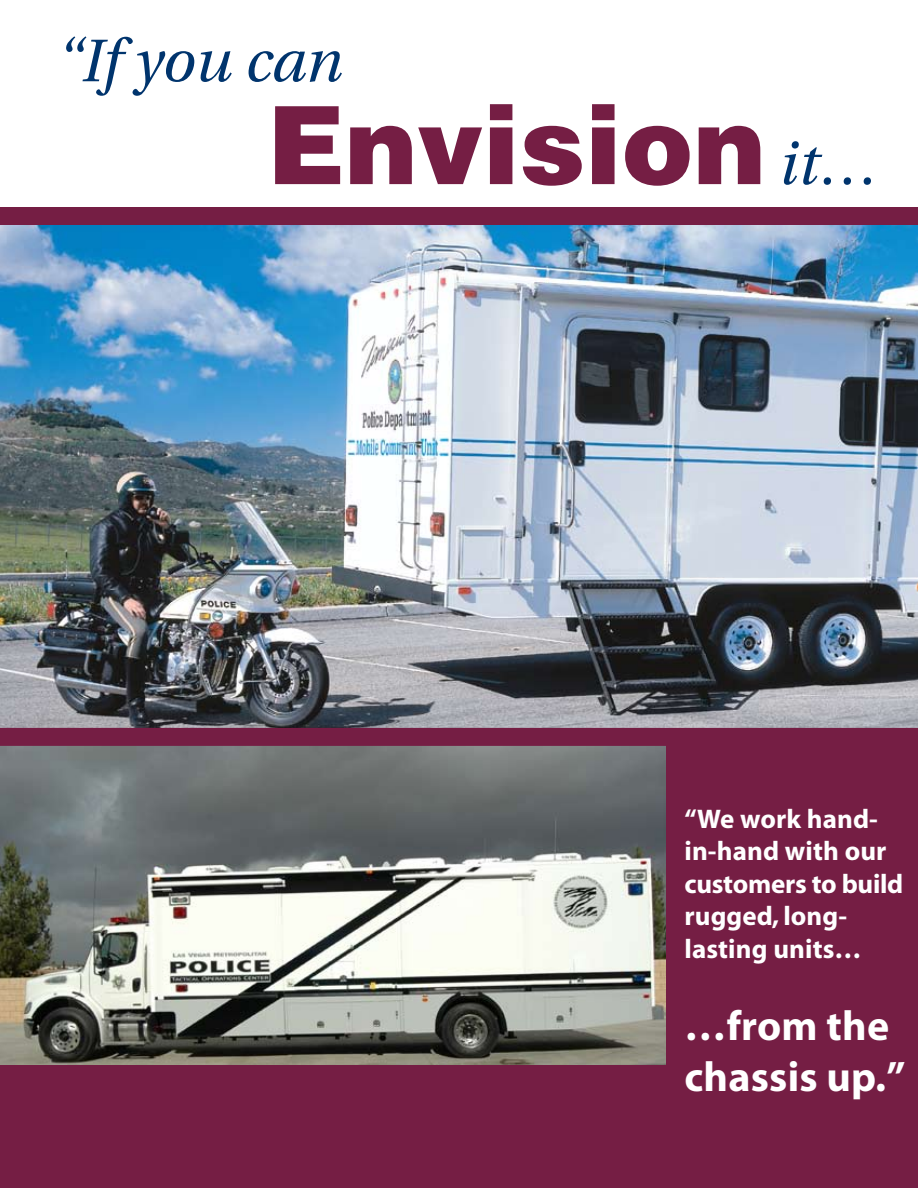
<style>
.page{position:relative;width:918px;height:1188px;background:#fff}
.page>*{position:absolute;margin:0;border:0;box-sizing:border-box;transform-origin:0 0}
.t1{font:900 108.15px "Helvetica";color:#751e44}
.t2{font:italic 60px "Utopia";color:#00346d}
.t3{font:700 42px/50.4px "Myriad";letter-spacing:.005em;color:#fff}
.t4{font:700 27px/32.4px "Myriad";letter-spacing:.005em;color:#fff}
.s1{font-family:"Utopia";font-weight:400;font-style:italic;font-size:60px;color:#00346d}
</style>
<div class="page">
<img style="left:0;top:746px;width:666px;height:319px">
<div style="left:666px;top:739px;width:252px;height:449px;background:#751e44"></div>
<img style="left:0;top:225px;width:918px;height:503px">
<div style="left:0;top:728px;width:918px;height:18px;background:#751e44"></div>
<div style="left:0;top:207px;width:918px;height:18px;background:#751e44"></div>
<div style="left:0;top:1065px;width:667px;height:123px;background:#751e44"></div>
<h2 class="t2" style="left:58px;top:28px;width:286px">“If you can</h2>
<h1 class="t1" style="left:267px;top:75px;width:613px">Envision <span class="s1">it…</span></h1>
<p class="t4" style="left:685px;top:804px;width:220px">“We work hand&shy;in-hand with our customers to build rugged, long&shy;lasting units…</p>
<h3 class="t3" style="left:685px;top:1002px;width:223px">…from the chassis up.”</h3>
</div>
